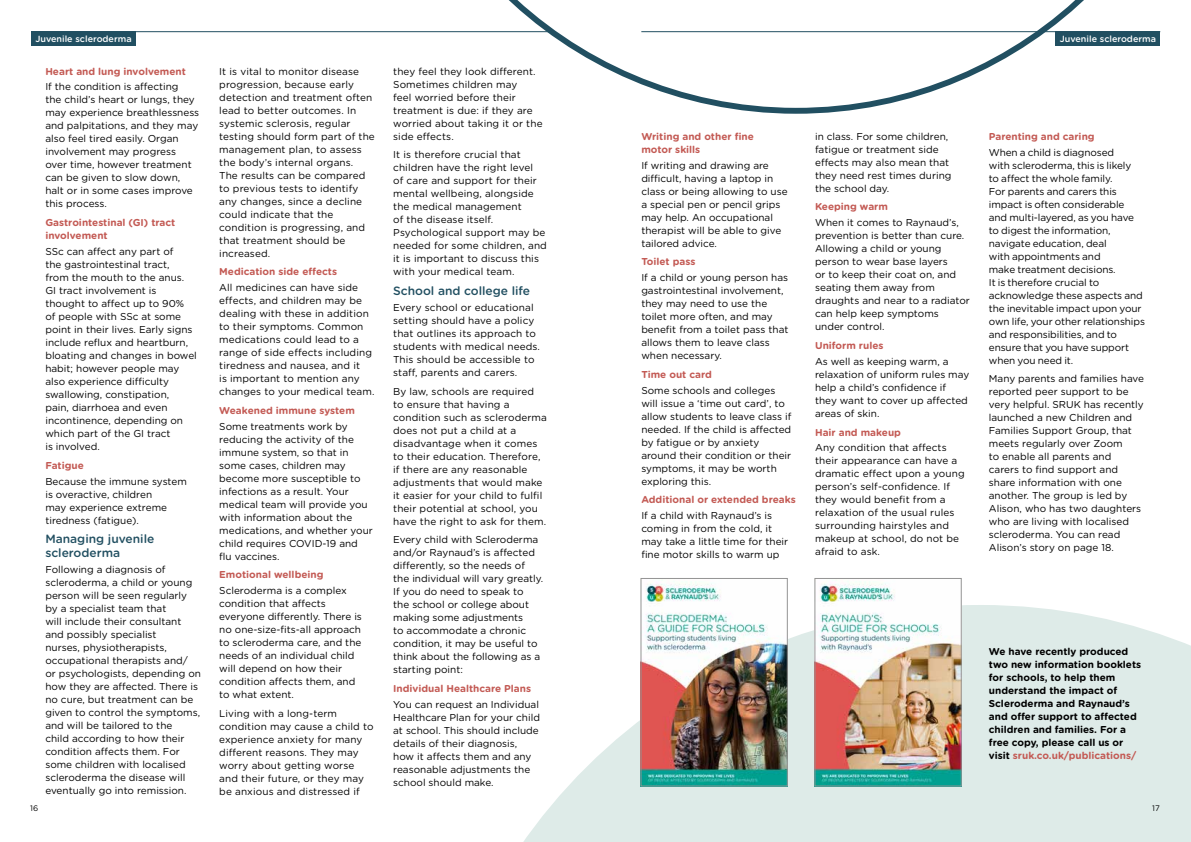
<style>
.page{position:relative;width:1191px;height:842px;background:#fff}
.page>*{position:absolute;margin:0;border:0;box-sizing:border-box;transform-origin:0 0}
.t1{font:500 12px/14px "Gotham Rounded";color:#214f61}
.t2{font:10px/13px "Gotham Rounded";color:#000}
.t3{font:700 10px/13px "Gotham Rounded";color:#c35a54}
.t4{font:700 10px/13px "Gotham Rounded";color:#000}
.t5{font:500 9px "Gotham Rounded";color:#fff}
.t6{font:8px "Gotham Rounded";color:#000}
.s1{color:#c35a54}
</style>
<div class="page">
<svg style="left:523px;top:605px;width:668px;height:237px;fill:#deebe8"></svg>
<svg style="left:486px;top:0;width:675px;height:114px"></svg>
<img style="left:816px;top:580px;width:143px;height:204px">
<div style="left:814px;top:578px;width:147px;height:208px;border:1px solid #939393"></div>
<img style="left:643px;top:580px;width:142px;height:204px">
<div style="left:641px;top:578px;width:146px;height:208px;border:1px solid #939393"></div>
<hr style="left:641px;top:31px;width:519px;height:1px;background:#214f61">
<hr style="left:31px;top:31px;width:519px;height:1px;background:#214f61">
<div style="left:1055px;top:31px;width:105px;height:15px;background:#214f61"></div>
<div style="left:31px;top:31px;width:105px;height:15px;background:#214f61"></div>
<p class="t5" style="left:35px;top:32px;width:98px">Juvenile scleroderma</p>
<p class="t5" style="left:1059px;top:32px;width:98px">Juvenile scleroderma</p>
<p class="t3" style="left:45px;top:64px;width:142px">Heart and lung involvement</p>
<p class="t2" style="left:45px;top:80px;width:155px">If the condition is affecting<br>the child’s heart or lungs, they may experience breathlessness and palpitations, and they may also feel tired easily. Organ involvement may progress over time, however treatment can be given to slow down, halt or in some cases improve this process.</p>
<p class="t3" style="left:45px;top:216px;width:131px">Gastrointestinal (GI) tract involvement</p>
<p class="t2" style="left:45px;top:244px;width:153px">SSc can affect any part of<br>the gastrointestinal tract,<br>from the mouth to the anus.<br>GI tract involvement is thought to affect up to 90%<br>of people with SSc at some point in their lives. Early signs include reflux and heartburn, bloating and changes in bowel habit; however people may also experience difficulty swallowing, constipation,<br>pain, diarrhoea and even incontinence, depending on which part of the GI tract<br>is involved.</p>
<p class="t3" style="left:45px;top:458px;width:40px">Fatigue</p>
<p class="t2" style="left:45px;top:474px;width:143px">Because the immune system is overactive, children<br>may experience extreme tiredness (fatigue).</p>
<p class="t1" style="left:45px;top:531px;width:110px">Managing juvenile scleroderma</p>
<p class="t2" style="left:45px;top:562px;width:157px">Following a diagnosis of scleroderma, a child or young person will be seen regularly by a specialist team that<br>will include their consultant and possibly specialist<br>nurses, physiotherapists, occupational therapists and/<br>or psychologists, depending on how they are affected. There is no cure, but treatment can be given to control the symptoms, and will be tailored to the<br>child according to how their condition affects them. For some children with localised scleroderma the disease will eventually go into remission.</p>
<p class="t2" style="left:219px;top:64px;width:157px">It is vital to monitor disease progression, because early detection and treatment often lead to better outcomes. In systemic sclerosis, regular testing should form part of the management plan, to assess the body’s internal organs.<br>The results can be compared to previous tests to identify any changes, since a decline could indicate that the condition is progressing, and that treatment should be increased.</p>
<p class="t3" style="left:219px;top:265px;width:119px">Medication side effects</p>
<p class="t2" style="left:219px;top:281px;width:157px">All medicines can have side effects, and children may be dealing with these in addition to their symptoms. Common medications could lead to a range of side effects including tiredness and nausea, and it<br>is important to mention any changes to your medical team.</p>
<p class="t3" style="left:219px;top:403px;width:137px">Weakened immune system</p>
<p class="t2" style="left:219px;top:419px;width:155px">Some treatments work by reducing the activity of the immune system, so that in some cases, children may become more susceptible to infections as a result. Your medical team will provide you with information about the medications, and whether your child requires COVID-19 and flu vaccines.</p>
<p class="t3" style="left:219px;top:568px;width:106px">Emotional wellbeing</p>
<p class="t2" style="left:219px;top:584px;width:144px">Scleroderma is a complex condition that affects everyone differently. There is no one-size-fits-all approach to scleroderma care, and the needs of an individual child will depend on how their condition affects them, and to what extent.</p>
<p class="t2" style="left:219px;top:706px;width:156px">Living with a long-term condition may cause a child to experience anxiety for many different reasons. They may worry about getting worse and their future, or they may be anxious and distressed if</p>
<p class="t2" style="left:393px;top:64px;width:151px">they feel they look different.<br>Sometimes children may<br>feel worried before their treatment is due: if they are worried about taking it or the side effects.</p>
<p class="t2" style="left:393px;top:148px;width:155px">It is therefore crucial that children have the right level<br>of care and support for their mental wellbeing, alongside the medical management<br>of the disease itself.<br>Psychological support may be needed for some children, and it is important to discuss this with your medical team.</p>
<p class="t1" style="left:393px;top:283px;width:138px">School and college life</p>
<p class="t2" style="left:393px;top:300px;width:148px">Every school or educational setting should have a policy that outlines its approach to students with medical needs.<br>This should be accessible to staff, parents and carers.</p>
<p class="t2" style="left:393px;top:384px;width:155px">By law, schools are required<br>to ensure that having a condition such as scleroderma does not put a child at a disadvantage when it comes to their education. Therefore, if there are any reasonable adjustments that would make it easier for your child to fulfil their potential at school, you have the right to ask for them.</p>
<p class="t2" style="left:393px;top:533px;width:151px">Every child with Scleroderma and/or Raynaud’s is affected differently, so the needs of the individual will vary greatly.<br>If you do need to speak to<br>the school or college about making some adjustments<br>to accommodate a chronic condition, it may be useful to think about the following as a starting point:</p>
<p class="t3" style="left:393px;top:681px;width:139px">Individual Healthcare Plans</p>
<p class="t2" style="left:393px;top:697px;width:148px">You can request an Individual<br>Healthcare Plan for your child at school. This should include details of their diagnosis, how it affects them and any reasonable adjustments the school should make.</p>
<p class="t3" style="left:641px;top:129px;width:114px">Writing and other fine motor skills</p>
<p class="t2" style="left:641px;top:158px;width:148px">If writing and drawing are difficult, having a laptop in class or being allowing to use a special pen or pencil grips may help. An occupational therapist will be able to give tailored advice.</p>
<p class="t3" style="left:641px;top:255px;width:55px">Toilet pass</p>
<p class="t2" style="left:641px;top:271px;width:149px">If a child or young person has gastrointestinal involvement, they may need to use the toilet more often, and may benefit from a toilet pass that allows them to leave class when necessary.</p>
<p class="t3" style="left:641px;top:367px;width:72px">Time out card</p>
<p class="t2" style="left:641px;top:383px;width:151px">Some schools and colleges will issue a ‘time out card’, to allow students to leave class if needed. If the child is affected by fatigue or by anxiety around their condition or their symptoms, it may be worth exploring this.</p>
<p class="t3" style="left:641px;top:493px;width:156px">Additional or extended breaks</p>
<p class="t2" style="left:641px;top:509px;width:148px">If a child with Raynaud’s is coming in from the cold, it may take a little time for their fine motor skills to warm up</p>
<p class="t2" style="left:815px;top:129px;width:138px">in class. For some children, fatigue or treatment side effects may also mean that they need rest times during the school day.</p>
<p class="t3" style="left:815px;top:200px;width:74px">Keeping warm</p>
<p class="t2" style="left:815px;top:216px;width:156px">When it comes to Raynaud’s, prevention is better than cure.<br>Allowing a child or young person to wear base layers<br>or to keep their coat on, and seating them away from draughts and near to a radiator can help keep symptoms under control.</p>
<p class="t3" style="left:815px;top:339px;width:70px">Uniform rules</p>
<p class="t2" style="left:815px;top:354px;width:156px">As well as keeping warm, a relaxation of uniform rules may help a child’s confidence if they want to cover up affected areas of skin.</p>
<p class="t3" style="left:815px;top:425px;width:87px">Hair and makeup</p>
<p class="t2" style="left:815px;top:441px;width:151px">Any condition that affects their appearance can have a dramatic effect upon a young person’s self-confidence. If they would benefit from a relaxation of the usual rules surrounding hairstyles and makeup at school, do not be afraid to ask.</p>
<p class="t3" style="left:989px;top:129px;width:107px">Parenting and caring</p>
<p class="t2" style="left:989px;top:145px;width:158px">When a child is diagnosed<br>with scleroderma, this is likely<br>to affect the whole family.<br>For parents and carers this impact is often considerable and multi-layered, as you have to digest the information, navigate education, deal<br>with appointments and<br>make treatment decisions.<br>It is therefore crucial to acknowledge these aspects and the inevitable impact upon your own life, your other relationships and responsibilities, and to ensure that you have support when you need it.</p>
<p class="t2" style="left:989px;top:372px;width:157px">Many parents and families have reported peer support to be very helpful. SRUK has recently launched a new Children and<br>Families Support Group, that meets regularly over Zoom<br>to enable all parents and carers to find support and share information with one another. The group is led by<br>Alison, who has two daughters who are living with localised scleroderma. You can read<br>Alison’s story on page 18.</p>
<p class="t4" style="left:989px;top:644px;width:154px">We have recently produced two new information booklets for schools, to help them understand the impact of<br>Scleroderma and Raynaud’s and offer support to affected children and families. For a free copy, please call us or visit <span class="s1">sruk.co.uk/publications/</span></p>
<p class="t6" style="left:30px;top:802px;width:10px">16</p>
<p class="t6" style="left:1152px;top:802px;width:9px">17</p>
</div>
